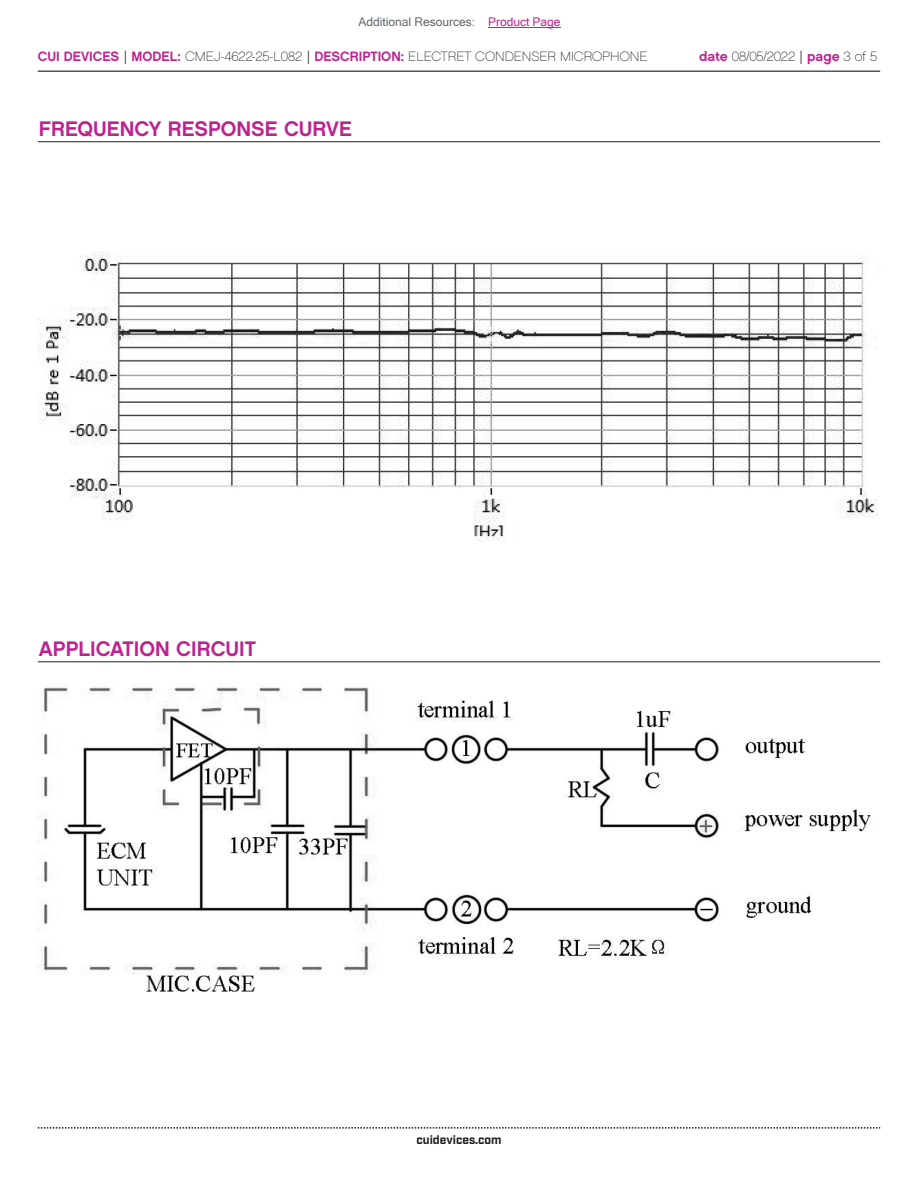
<style>
.page{position:relative;width:918px;height:1188px;background:#fff}
.page>*{position:absolute;margin:0;border:0;box-sizing:border-box;transform-origin:0 0}
.t1{font:21px "Chalet New York Nineteen Sixty";color:#bd238f}
.t2{font:13.5px "Chalet Paris Nineteen Sixty";color:#231f20}
.t3{font:12px "Microsoft Sans Serif";color:#63676b}
.t4{font:700 12px "Industry";color:#231f20}
.s1{color:#bd238f}
.s2{font-family:"Chalet New York Nineteen Sixty";color:#bd238f}
.s3{font-family:"Industry"}
</style>
<div class="page">
<hr style="left:38px;top:71px;width:842px;height:1px;background:#231f20">
<svg style="left:38px;top:1127px;width:842px;height:2px"></svg>
<hr style="left:38px;top:141px;width:842px;height:1px;background:#231f20">
<hr style="left:38px;top:661px;width:842px;height:1px;background:#231f20">
<img style="left:38px;top:252px;width:840px;height:289px">
<img style="left:38px;top:687px;width:833px;height:305px">
<hr style="left:488px;top:27px;width:73px;height:1px;background:#bd238f">
<p class="t3" style="left:358px;top:15px;width:204px">Additional Resources: <span class="s1">Product Page</span></p>
<p class="t2" style="left:38px;top:48px;width:611px"><span class="s2">CUI DEVICES</span> <span class="s3">|</span> <span class="s2">MODEL:</span> CMEJ-4622-25-L082 <span class="s3">|</span> <span class="s2">DESCRIPTION:</span> ELECTRET CONDENSER MICROPHONE</p>
<p class="t2" style="left:699px;top:48px;width:179px"><span class="s2">date</span> 08/05/2022 <span class="s3">|</span> <span class="s2">page</span> 3 of 5</p>
<h1 class="t1" style="left:39px;top:115px;width:314px">FREQUENCY RESPONSE CURVE</h1>
<h1 class="t1" style="left:39px;top:635px;width:219px">APPLICATION CIRCUIT</h1>
<p class="t4" style="left:416px;top:1132px;width:87px">cuidevices.com</p>
</div>
